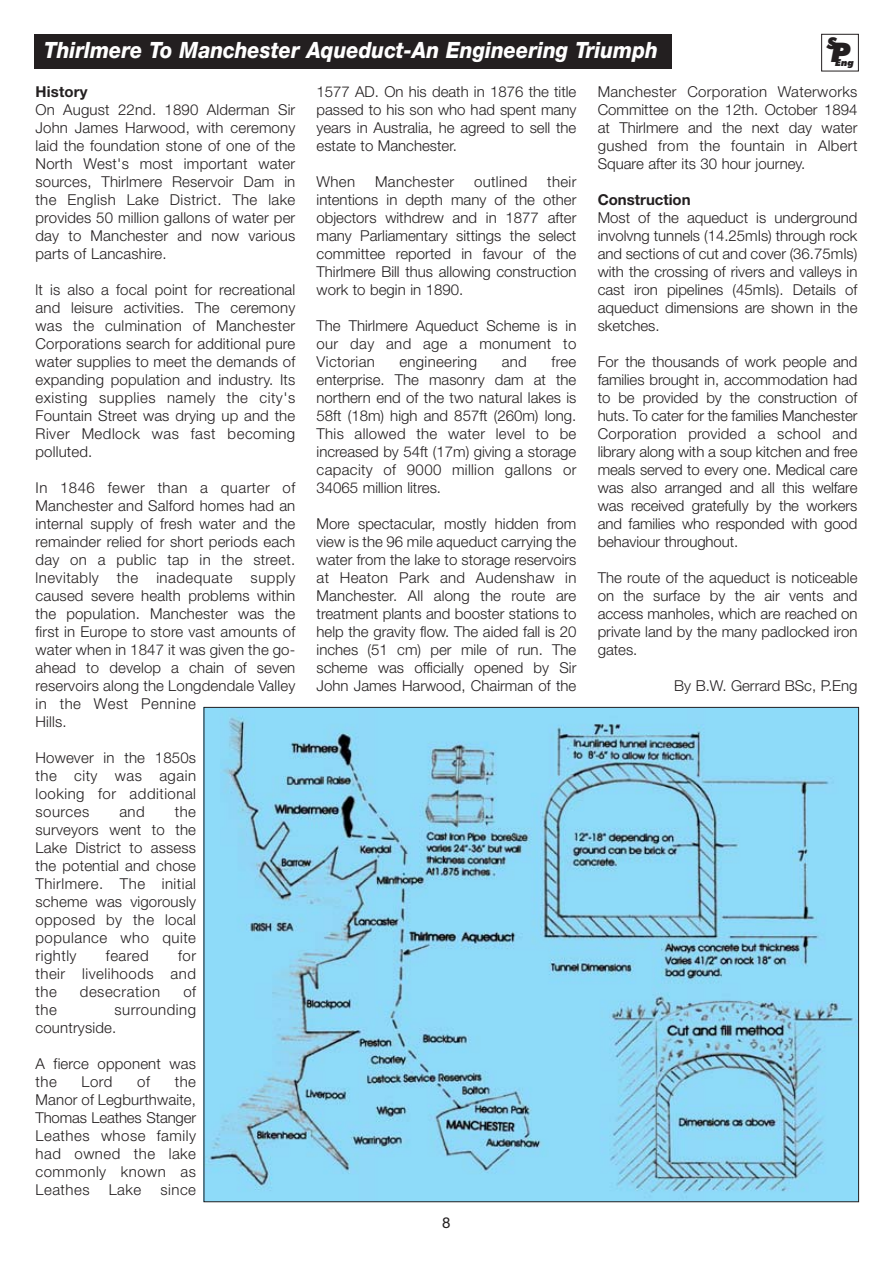
<style>
.page{position:relative;width:893px;height:1263px;background:#fff}
.page>*{position:absolute;margin:0;border:0;box-sizing:border-box;transform-origin:0 0}
.t1{font:italic 900 27px "Futura BT";color:#231f20}
.t2{font:italic 800 22.5px "Helvetica Neue";color:#fff;scale:.9 1}
.t3{font:italic 900 16.2px "Futura BT";color:#231f20}
.t4{font:300 15px/18px "Helvetica Neue";letter-spacing:.01em;color:#231f20;text-align:justify}
.t5{font:300 15px "Helvetica Neue";letter-spacing:.035em;color:#231f20}
.t6{font:15px "Helvetica Neue";color:#231f20}
.t7{font:italic 900 9.75px "Futura BT";color:#231f20}
.s1{font-weight:700}
</style>
<div class="page">
<div style="left:34px;top:34px;width:638px;height:34px;background:#231f20"></div>
<div style="left:821px;top:34px;width:38px;height:37px;border:1px solid #231f20"></div>
<img style="left:206px;top:709px;width:651px;height:491px">
<p class="t3" style="left:827px;top:37px;width:11px">S</p>
<p class="t2" style="left:44px;top:42px;width:683px">Thirlmere To Manchester Aqueduct-An Engineering Triumph</p>
<p class="t4" style="left:36px;top:84px;width:261px;text-align:left"><span class="s1">History<br></span>On August 22nd. 1890 Alderman Sir<br>John James Harwood, with ceremony laid the foundation stone of one of the<br>North West's most important water sources, Thirlmere Reservoir Dam in the English Lake District. The lake provides 50 million gallons of water per day to Manchester and now various parts of Lancashire.</p>
<p class="t4" style="left:36px;top:282px;width:261px">lt is also a focal point for recreational and leisure activities. The ceremony was the culmination of Manchester Corporations search for additional pure water supplies to meet the demands of expanding population and industry. Its existing supplies namely the city's Fountain Street was drying up and the River Medlock was fast becoming polluted.</p>
<p class="t4" style="left:36px;top:480px;width:261px;text-align:left">In 1846 fewer than a quarter of<br>Manchester and Salford homes had an internal supply of fresh water and the remainder relied for short periods each day on a public tap in the street. lnevitably the inadequate supply caused severe health problems within the population. Manchester was the first in Europe to store vast amounts of water when in 1847 it was given the go&shy;ahead to develop a chain of seven reservoirs along the Longdendale Valley in the West Pennine<br>Hills.</p>
<p class="t4" style="left:36px;top:750px;width:162px">However in the 1850s the city was again looking for additional sources</p>
<p class="t1" style="left:831px;top:41px;width:21px">P</p>
<p class="t7" style="left:835px;top:58px;width:21px">Eng</p>
<p class="t4" style="left:317px;top:84px;width:261px">1577 AD. On his death in 1876 the title passed to his son who had spent many years in Australia, he agreed to sell the estate to Manchester.</p>
<p class="t4" style="left:317px;top:174px;width:40px">When</p>
<p class="t4" style="left:375px;top:174px;width:81px">Manchester</p>
<p class="t4" style="left:474px;top:174px;width:55px">outlined</p>
<p class="t4" style="left:598px;top:84px;width:261px">Manchester Corporation Waterworks Committee on the 12th. October 1894 at Thirlmere and the next day water gushed from the fountain in Albert Square after its 30 hour journey.</p>
<p class="t4" style="left:598px;top:192px;width:261px;text-align:left"><span class="s1">Construction<br></span>Most of the aqueduct is underground involvng tunnels (14.25mIs) through rock and sections of cut and cover (36.75mIs) with the crossing of rivers and valleys in cast iron pipelines (45mIs). Details of aqueduct dimensions are shown in the sketches.</p>
<p class="t4" style="left:598px;top:354px;width:261px">For the thousands of work people and families brought in, accommodation had to be provided by the construction of huts. To cater for the families Manchester Corporation provided a school and library along with a soup kitchen and free meals served to every one. Medical care was also arranged and all this welfare was received gratefully by the workers and families who responded with good behaviour throughout.</p>
<p class="t4" style="left:598px;top:570px;width:261px">The route of the aqueduct is noticeable on the surface by the air vents and access manholes, which are reached on private land by the many padlocked iron gates.</p>
<p class="t4" style="left:674px;top:678px;width:185px">By B.W. Gerrard BSc, P.Eng</p>
<p class="t4" style="left:317px;top:174px;width:261px;text-indent:231px">their intentions in depth many of the other objectors withdrew and in 1877 after many Parliamentary sittings the select committee reported in favour of the Thirlmere Bill thus allowing construction work to begin in 1890.</p>
<p class="t4" style="left:317px;top:318px;width:261px">The Thirlmere Aqueduct Scheme is in our day and age a monument to Victorian</p>
<p class="t4" style="left:317px;top:354px;width:261px;text-indent:235px">free enterprise. The masonry dam at the northern end of the two natural lakes is 58ft (18m) high and 857ft (260m) long.<br>This allowed the water level to be increased by 54ft (17m) giving a storage capacity of 9000 million gallons or 34065 million litres.</p>
<p class="t4" style="left:317px;top:516px;width:261px">More spectacular, mostly hidden from view is the 96 mile aqueduct carrying the water from the lake to storage reservoirs at Heaton Park and Audenshaw in Manchester. All along the route are treatment plants and booster stations to help the gravity flow. The aided fall is 20 inches (51 cm) per mile of run. The scheme was officially opened by Sir John James Harwood, Chairman of the</p>
<p class="t4" style="left:399px;top:354px;width:79px">engineering</p>
<p class="t4" style="left:502px;top:354px;width:27px">and</p>
<p class="t4" style="left:36px;top:804px;width:162px;text-indent:139px">the surveyors went to the Lake District to assess the potential and chose Thirlmere. The initial scheme was vigorously opposed by the local populance who quite rightly</p>
<p class="t4" style="left:119px;top:804px;width:27px">and</p>
<p class="t4" style="left:36px;top:948px;width:162px;text-indent:143px">for their livelihoods and the</p>
<p class="t4" style="left:106px;top:948px;width:44px">feared</p>
<p class="t5" style="left:80px;top:987px;width:82px">desecration</p>
<p class="t4" style="left:183px;top:984px;width:14px">of</p>
<p class="t4" style="left:36px;top:1002px;width:162px;text-indent:79px">surrounding countryside.</p>
<p class="t4" style="left:36px;top:1056px;width:162px">A fierce opponent was the</p>
<p class="t4" style="left:36px;top:1002px;width:23px">the</p>
<p class="t4" style="left:36px;top:1074px;width:162px;text-indent:139px">the Manor of Legburthwaite, Thomas Leathes Stanger Leathes whose family had owned the lake commonly known as Leathes</p>
<p class="t4" style="left:82px;top:1074px;width:32px">Lord</p>
<p class="t4" style="left:137px;top:1074px;width:14px">of</p>
<p class="t4" style="left:109px;top:1182px;width:34px">Lake</p>
<p class="t4" style="left:160px;top:1182px;width:37px">since</p>
<p class="t6" style="left:442px;top:1218px;width:10px">8</p>
</div>
